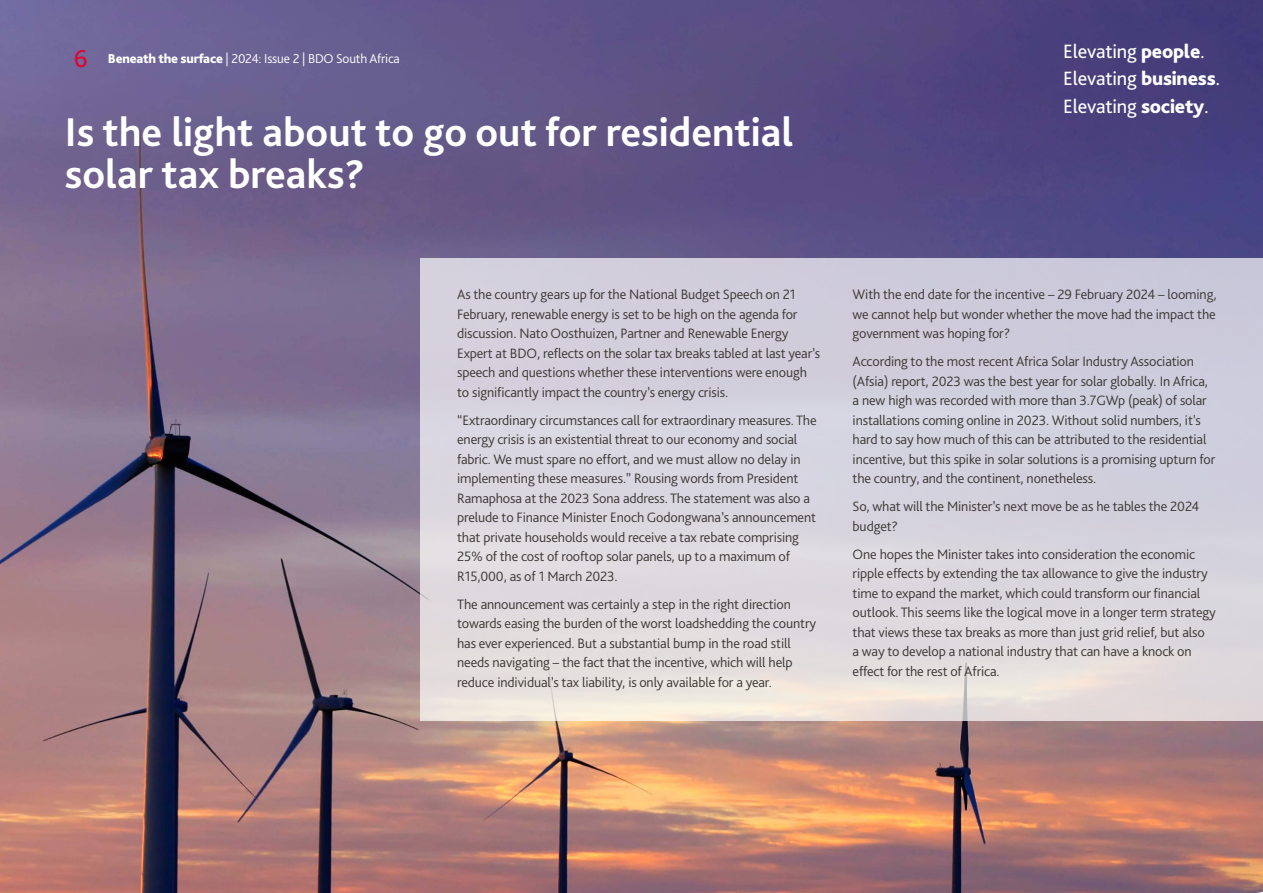
<style>
.page{position:relative;width:1263px;height:893px;background:#fff}
.page>*{position:absolute;margin:0;border:0;box-sizing:border-box;transform-origin:0 0}
.t1{font:700 42px/42px "Bliss Pro";color:#fff}
.t2{font:20.25px/27.5px "Bliss Pro";letter-spacing:-.01em;color:#fff}
.t3{font:300 14.25px/19.5px "Bliss Pro";letter-spacing:-.01em;color:#3c3734}
.t4{font:300 13.5px "Bliss Pro";letter-spacing:-.015em;color:#fff}
.s1{font-weight:400;font-size:25.5px;color:#e4032e}
.s2{font-weight:800}
</style>
<div class="page">
<img style="left:0;top:0;width:1263px;height:893px">
<div style="left:420px;top:258px;width:843px;height:462px;background:linear-gradient(to bottom,#cac9dc,#e6e0df)"></div>
<p class="t4" style="left:74px;top:50px;width:328px"><span class="s1">6</span> <span class="s2">Beneath the surface</span> | 2024: Issue 2 | BDO South Africa</p>
<h1 class="t1" style="left:65px;top:110px;width:730px">Is the light about to go out for residential solar tax breaks?</h1>
<h2 class="t2" style="left:1063px;top:37px;width:159px">Elevating <span class="s2">people</span>.<br>Elevating <span class="s2">business</span>.<br>Elevating <span class="s2">society</span>.</h2>
<p class="t3" style="left:457px;top:284px;width:365px">As the country gears up for the National Budget Speech on 21<br>February, renewable energy is set to be high on the agenda for discussion. Nato Oosthuizen, Partner and Renewable Energy Expert at BDO, reflects on the solar tax breaks tabled at last year’s speech and questions whether these interventions were enough to significantly impact the country’s energy crisis.</p>
<p class="t3" style="left:457px;top:410px;width:361px">“Extraordinary circumstances call for extraordinary measures. The energy crisis is an existential threat to our economy and social fabric. We must spare no effort, and we must allow no delay in implementing these measures.” Rousing words from President Ramaphosa at the 2023 Sona address. The statement was also a prelude to Finance Minister Enoch Godongwana’s announcement that private households would receive a tax rebate comprising 25% of the cost of rooftop solar panels, up to a maximum of R15,000, as of 1 March 2023.</p>
<p class="t3" style="left:457px;top:594px;width:360px">The announcement was certainly a step in the right direction towards easing the burden of the worst loadshedding the country has ever experienced. But a substantial bump in the road still needs navigating – the fact that the incentive, which will help reduce individual’s tax liability, is only available for a year.</p>
<p class="t3" style="left:853px;top:284px;width:365px;text-align:justify">With the end date for the incentive – 29 February 2024 – looming, we cannot help but wonder whether the move had the impact the government was hoping for?</p>
<p class="t3" style="left:853px;top:351px;width:364px">According to the most recent Africa Solar Industry Association (Afsia) report, 2023 was the best year for solar globally. In Africa, a new high was recorded with more than 3.7GWp (peak) of solar installations coming online in 2023. Without solid numbers, it’s hard to say how much of this can be attributed to the residential incentive, but this spike in solar solutions is a promising upturn for the country, and the continent, nonetheless.</p>
<p class="t3" style="left:853px;top:496px;width:348px">So, what will the Minister’s next move be as he tables the 2024 budget?</p>
<p class="t3" style="left:853px;top:544px;width:365px">One hopes the Minister takes into consideration the economic ripple effects by extending the tax allowance to give the industry time to expand the market, which could transform our financial outlook. This seems like the logical move in a longer term strategy that views these tax breaks as more than just grid relief, but also<br>a way to develop a national industry that can have a knock on effect for the rest of Africa.</p>
</div>
